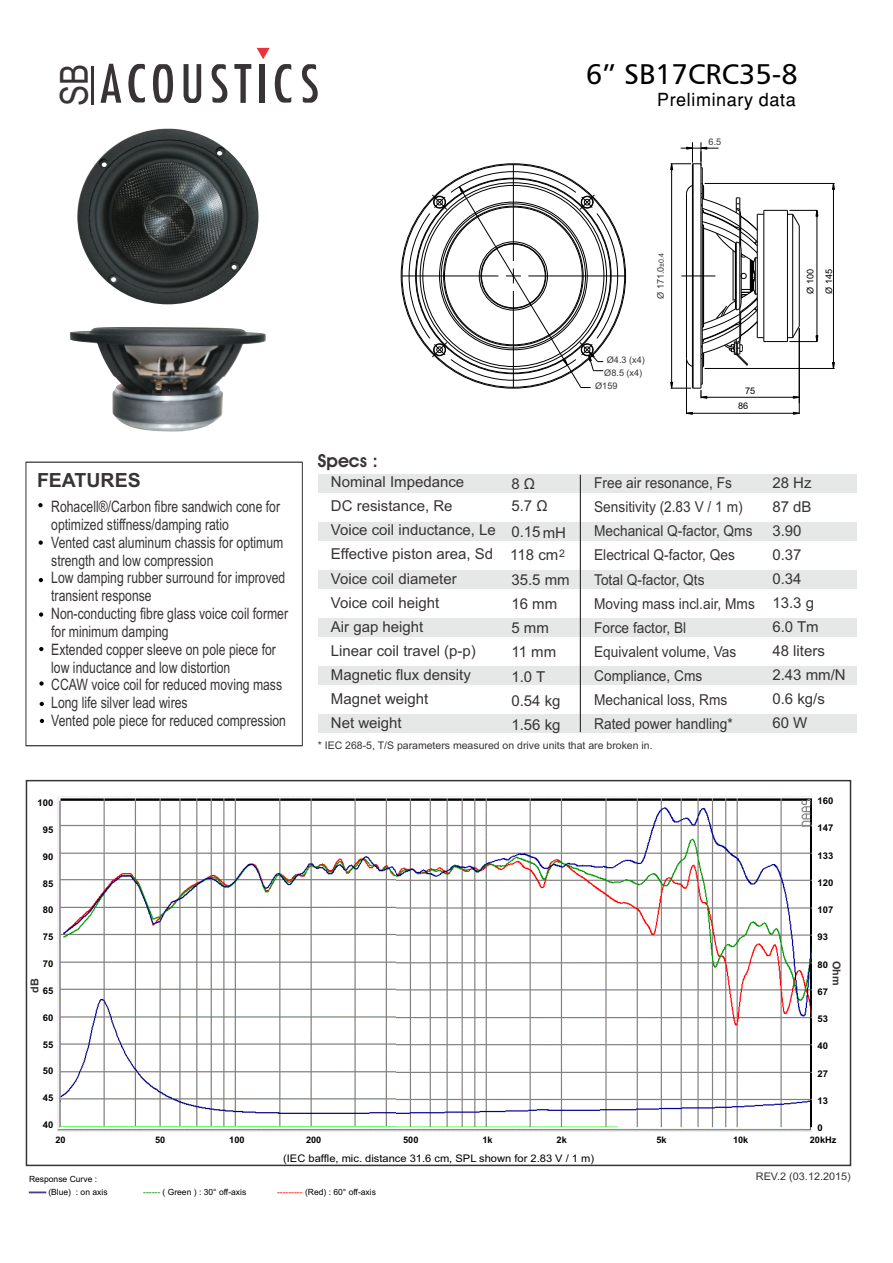
<style>
.page{position:relative;width:893px;height:1263px;background:#fff}
.page>*{position:absolute;margin:0;border:0;box-sizing:border-box;transform-origin:0 0}
.t1{font:38.7px "Arial Narrow";color:#383336}
.t2{font:28.5px "Humanist 777 BT Roman B";color:#000}
.t3{font:700 19.5px "Arial";color:#383336}
.t4{font:18px "Helvetica";letter-spacing:.035em;color:#000}
.t5{font:600 18px "Avant Garde IT Cby BT";color:#383336}
.t6{font:15.75px/17.9px "Arial Narrow";color:#383336;scale:.95 1}
.t7{font:15px/24.2px "Arial";color:#383336}
.t8{font:15px/24.2px "Arial";color:#383336;scale:.91 1}
.t9{font:700 10.8px "Arial";color:#383336}
.t10{font:10.5px "Arial";color:#383336}
.t11{font:10.5px "Arial";color:#000;scale:1.06 1}
.t12{font:700 9.3px "Arial";color:#000}
.t13{font:9.15px "Arial";color:#383336}
.t14{font:9.15px/18.8px "Arial";color:#000}
.t15{font:700 9px "Arial";color:#000}
.t16{font:8.55px/12.9px "Arial";color:#000}
.s1{font-size:7.2px}
.s2{color:#3d4094}
.s3{color:#008000}
.s4{color:#f00}
</style>
<div class="page">
<div style="left:26px;top:780px;width:825px;height:386px;border:2px solid #383336"></div>
<div style="left:318px;top:474px;width:539px;height:18px;background:#e6e8e8"></div>
<div style="left:318px;top:522px;width:539px;height:18px;background:#e6e8e8"></div>
<div style="left:318px;top:570px;width:539px;height:18px;background:#e6e8e8"></div>
<div style="left:318px;top:618px;width:539px;height:19px;background:#e6e8e8"></div>
<div style="left:318px;top:666px;width:539px;height:19px;background:#e6e8e8"></div>
<div style="left:318px;top:714px;width:539px;height:19px;background:#e6e8e8"></div>
<hr style="left:580px;top:475px;width:1px;height:257px;background:#383336">
<svg style="left:234px;top:64px;width:17px;height:39px"></svg>
<svg style="left:184px;top:64px;width:17px;height:39px"></svg>
<svg style="left:128px;top:64px;width:17px;height:39px"></svg>
<svg style="left:257px;top:48px;width:34px;height:55px"></svg>
<svg style="left:212px;top:64px;width:16px;height:39px"></svg>
<hr style="left:91px;top:66px;width:2px;height:39px;background:#383336">
<svg style="left:100px;top:64px;width:21px;height:39px"></svg>
<svg style="left:153px;top:64px;width:20px;height:39px"></svg>
<svg style="left:302px;top:64px;width:16px;height:39px"></svg>
<img style="left:77px;top:128px;width:181px;height:176px">
<img style="left:70px;top:327px;width:196px;height:105px">
<div style="left:25px;top:462px;width:278px;height:284px;border:1px solid #383336"></div>
<svg style="left:38px;top:503px;width:5px;height:4px"></svg>
<svg style="left:39px;top:540px;width:4px;height:5px"></svg>
<svg style="left:39px;top:578px;width:4px;height:4px"></svg>
<svg style="left:39px;top:612px;width:4px;height:5px"></svg>
<svg style="left:39px;top:647px;width:4px;height:4px"></svg>
<svg style="left:39px;top:681px;width:5px;height:5px"></svg>
<svg style="left:40px;top:702px;width:4px;height:4px"></svg>
<svg style="left:40px;top:719px;width:4px;height:4px"></svg>
<hr style="left:513px;top:164px;width:1px;height:97px;background:#000">
<svg style="left:402px;top:165px;width:223px;height:224px"></svg>
<svg style="left:831px;top:182px;width:4px;height:8px"></svg>
<svg style="left:832px;top:362px;width:3px;height:6px"></svg>
<hr style="left:705px;top:183px;width:130px;height:1px;background:#000">
<hr style="left:705px;top:368px;width:130px;height:1px;background:#000">
<hr style="left:833px;top:183px;width:1px;height:185px;background:#000">
<svg style="left:686px;top:411px;width:7px;height:4px"></svg>
<svg style="left:792px;top:411px;width:8px;height:4px"></svg>
<hr style="left:686px;top:360px;width:1px;height:54px;background:#000">
<hr style="left:799px;top:328px;width:1px;height:86px;background:#000">
<hr style="left:686px;top:413px;width:113px;height:1px;background:#000">
<svg style="left:670px;top:142px;width:149px;height:257px"></svg>
<hr style="left:816px;top:210px;width:1px;height:132px;background:#000">
<img style="left:57px;top:796px;width:755px;height:335px">
<h1 class="t1" style="left:60px;top:106px;width:44px;rotate:-90deg">SB</h1>
<h2 class="t2" style="left:586px;top:63px;width:214px">6” SB17CRC35-8</h2>
<p class="t4" style="left:657px;top:93px;width:140px">Preliminary data</p>
<p class="t13" style="left:709px;top:138px;width:14px">6.5</p>
<p class="t3" style="left:37px;top:473px;width:105px">FEATURES</p>
<p class="t6" style="left:51px;top:499px;width:251px">Rohacell®/Carbon fibre sandwich cone for optimized stiffness/damping ratio<br>Vented cast aluminum chassis for optimum strength and low compression<br>Low damping rubber surround for improved transient response<br>Non-conducting fibre glass voice coil former for minimum damping<br>Extended copper sleeve on pole piece for low inductance and low distortion<br>CCAW voice coil for reduced moving mass Long life silver lead wires<br>Vented pole piece for reduced compression</p>
<p class="t12" style="left:37px;top:799px;width:17px">100</p>
<p class="t12" style="left:43px;top:826px;width:12px">95</p>
<p class="t12" style="left:43px;top:853px;width:12px">90</p>
<p class="t12" style="left:43px;top:880px;width:12px">85</p>
<p class="t12" style="left:43px;top:907px;width:12px">80</p>
<p class="t12" style="left:43px;top:933px;width:12px">75</p>
<p class="t12" style="left:43px;top:960px;width:12px">70</p>
<p class="t12" style="left:43px;top:987px;width:12px">65</p>
<p class="t12" style="left:43px;top:1014px;width:12px">60</p>
<p class="t12" style="left:43px;top:1041px;width:12px">55</p>
<p class="t12" style="left:43px;top:1067px;width:12px">50</p>
<p class="t12" style="left:43px;top:1094px;width:12px">45</p>
<p class="t12" style="left:43px;top:1121px;width:12px">40</p>
<p class="t9" style="left:30px;top:993px;width:16px;rotate:-90deg">dB</p>
<p class="t5" style="left:318px;top:453px;width:62px">Specs :</p>
<p class="t7" style="left:331px;top:471px;width:167px">Nominal Impedance<br>DC resistance, Re<br>Voice coil inductance, Le<br>Effective piston area, Sd<br>Voice coil diameter<br>Voice coil height<br>Air gap height<br>Linear coil travel (p-p)<br>Magnetic flux density<br>Magnet weight<br>Net weight</p>
<p class="t7" style="left:511px;top:474px;width:38px;line-height:22.2px">8 Ω<br>5.7 Ω</p>
<p class="t7" style="left:510px;top:522px;width:57px;line-height:22.6px">0.15mH<br>118 cm <sup>2</sup></p>
<p class="t7" style="left:511px;top:569px;width:60px">35.5 mm<br>16 mm<br>5 mm<br>11 mm<br>1.0 T<br>0.54 kg<br>1.56 kg</p>
<p class="t13" style="left:657px;top:299px;width:48px;rotate:-90deg">Ø 171.0<span class="s1">±0.4</span></p>
<p class="t13" style="left:607px;top:357px;width:39px">Ø4.3 (x4)</p>
<p class="t13" style="left:604px;top:369px;width:39px">Ø8.5 (x4)</p>
<p class="t13" style="left:595px;top:382px;width:24px">Ø159</p>
<p class="t14" style="left:745px;top:383px;width:12px">75</p>
<p class="t14" style="left:738px;top:398px;width:12px">86</p>
<p class="t14" style="left:802px;top:294px;width:26px;rotate:-90deg">Ø 100<br>Ø 145</p>
<p class="t8" style="left:594px;top:472px;width:178px">Free air resonance, Fs<br>Sensitivity (2.83 V / 1 m)<br>Mechanical Q-factor, Qms<br>Electrical Q-factor, Qes<br>Total Q-factor, Qts<br>Moving mass incl.air, Mms<br>Force factor, Bl<br>Equivalent volume, Vas<br>Compliance, Cms<br>Mechanical loss, Rms<br>Rated power handling*</p>
<p class="t7" style="left:772px;top:472px;width:75px">28 Hz<br>87 dB<br>3.90<br>0.37<br>0.34<br>13.3 g<br>6.0 Tm<br>48 liters<br>2.43 mm/N<br>0.6 kg/s<br>60 W</p>
<p class="t10" style="left:318px;top:741px;width:336px">* IEC 268-5, T/S parameters measured on drive units that are broken in.</p>
<p class="t12" style="left:818px;top:797px;width:17px">160</p>
<p class="t12" style="left:818px;top:824px;width:17px">147</p>
<p class="t12" style="left:818px;top:852px;width:17px">133</p>
<p class="t12" style="left:818px;top:879px;width:17px">120</p>
<p class="t12" style="left:818px;top:906px;width:17px">107</p>
<p class="t12" style="left:818px;top:933px;width:12px">93</p>
<p class="t12" style="left:818px;top:961px;width:12px">80</p>
<p class="t12" style="left:818px;top:988px;width:12px">67</p>
<p class="t12" style="left:818px;top:1015px;width:12px">53</p>
<p class="t12" style="left:818px;top:1042px;width:12px">40</p>
<p class="t12" style="left:818px;top:1070px;width:12px">27</p>
<p class="t12" style="left:818px;top:1097px;width:12px">13</p>
<p class="t12" style="left:818px;top:1124px;width:7px">0</p>
<p class="t9" style="left:840px;top:961px;width:26px;rotate:90deg">Ohm</p>
<p class="t15" style="left:55px;top:1136px;width:12px">20</p>
<p class="t15" style="left:155px;top:1136px;width:12px">50</p>
<p class="t15" style="left:229px;top:1136px;width:17px">100</p>
<p class="t15" style="left:306px;top:1136px;width:17px">200</p>
<p class="t15" style="left:403px;top:1136px;width:17px">500</p>
<p class="t15" style="left:482px;top:1136px;width:12px">1k</p>
<p class="t15" style="left:557px;top:1136px;width:12px">2k</p>
<p class="t15" style="left:656px;top:1136px;width:12px">5k</p>
<p class="t15" style="left:733px;top:1136px;width:17px">10k</p>
<p class="t15" style="left:810px;top:1136px;width:28px">20kHz</p>
<p class="t16" style="left:29px;top:1173px;width:80px">Response Curve : <span class="s2">------</span> (Blue) : on axis</p>
<p class="t11" style="left:283px;top:1154px;width:295px">(IEC baffle, mic. distance 31.6 cm, SPL shown for 2.83 V / 1 m)</p>
<p class="t16" style="left:143px;top:1186px;width:105px"><span class="s3">------</span> ( Green ) : 30° off-axis</p>
<p class="t16" style="left:277px;top:1186px;width:100px"><span class="s4">---------</span> (Red) : 60° off-axis</p>
<p class="t10" style="left:756px;top:1172px;width:96px">REV.2 (03.12.2015)</p>
</div>
